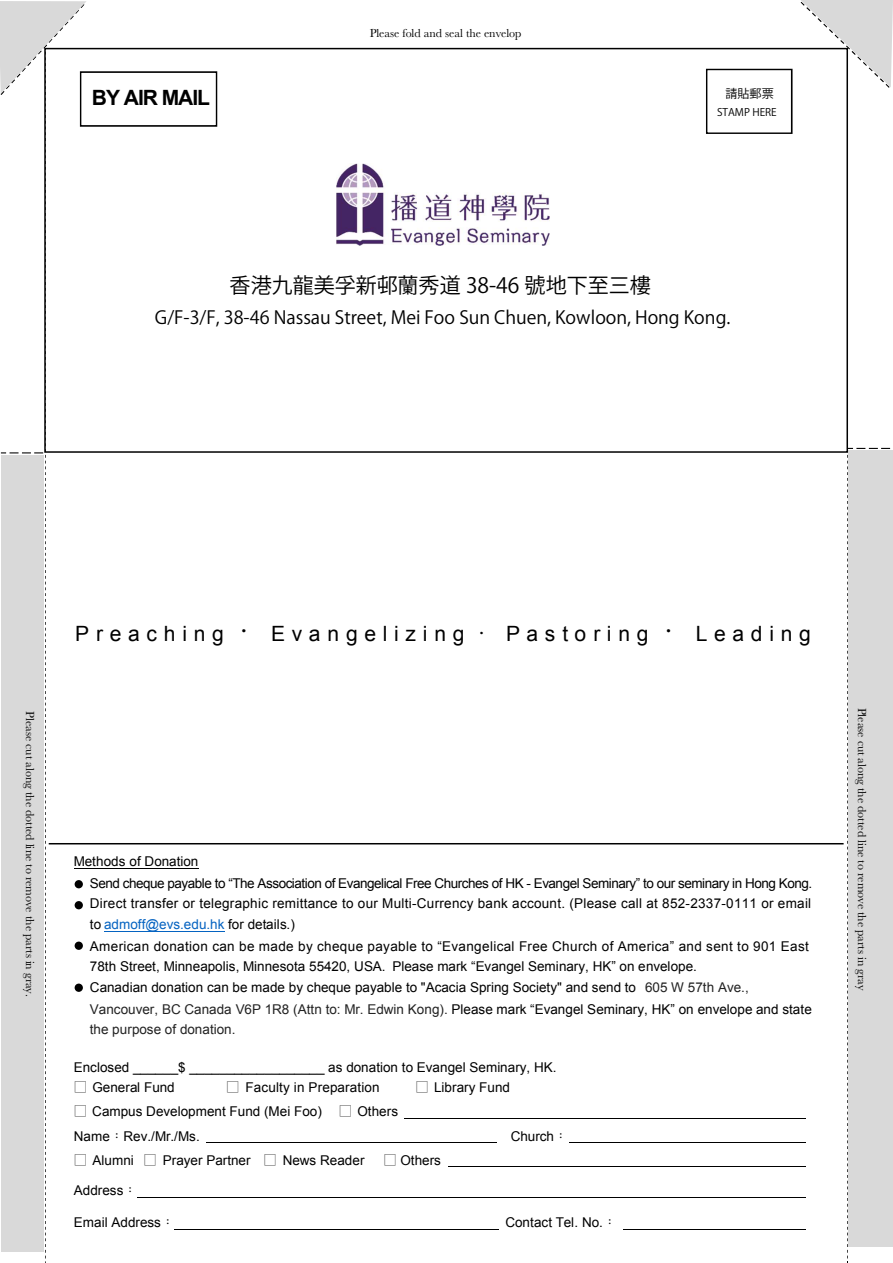
<style>
.page{position:relative;width:893px;height:1263px;background:#fff}
.page>*{position:absolute;margin:0;border:0;box-sizing:border-box;transform-origin:0 0}
.t1{font:21px "Arial";letter-spacing:.315em;color:#000}
.t2{font:21px "Koz Go Pr 6 N";color:#000}
.t3{font:700 21px "Arial";letter-spacing:-.05em;color:#000}
.t4{font:18px "Koz Go Pr 6 N";color:#000}
.t5{font:13.5px/21px "Arial";color:#000}
.t6{font:12px "Baskerville";letter-spacing:-.005em;color:#000}
.t7{font:12px "Koz Go Pr 6 N";color:#000}
.t8{font:10.5px "Koz Go Pr 6 N";color:#000}
.s1{font-family:"Adobe Ming Std";font-weight:300;font-size:27px}
.s2{font-family:"Adobe Ming Std";font-weight:300}
.s3{color:#0563c1}
.s4{color:#222}
</style>
<div class="page">
<hr style="left:104px;top:931px;width:120px;height:1px;background:#0563c1">
<hr style="left:404px;top:1117px;width:402px;height:1px;background:#000">
<hr style="left:569px;top:1142px;width:237px;height:1px;background:#000">
<hr style="left:207px;top:1142px;width:290px;height:1px;background:#000">
<hr style="left:137px;top:1197px;width:669px;height:1px;background:#000">
<hr style="left:623px;top:1229px;width:183px;height:1px;background:#000">
<hr style="left:448px;top:1166px;width:358px;height:1px;background:#000">
<hr style="left:174px;top:1229px;width:325px;height:1px;background:#000">
<svg style="left:0;top:1px;width:217px;height:1262px"></svg>
<svg style="left:800px;top:0;width:93px;height:1263px"></svg>
<svg style="left:706px;top:69px;width:87px;height:65px"></svg>
<img style="left:336px;top:164px;width:213px;height:82px">
<div style="left:44px;top:48px;width:804px;height:405px;border:2px solid #000"></div>
<div style="left:75px;top:942px;width:8px;height:8px;background:#000;border-radius:50%"></div>
<div style="left:75px;top:984px;width:8px;height:8px;background:#000;border-radius:50%"></div>
<div style="left:75px;top:901px;width:8px;height:8px;background:#000;border-radius:50%"></div>
<div style="left:75px;top:880px;width:8px;height:8px;background:#000;border-radius:50%"></div>
<hr style="left:49px;top:843px;width:795px;height:1px;background:#000">
<h1 class="t3" style="left:92px;top:84px;width:120px">BY AIR MAIL</h1>
<p class="t6" style="left:370px;top:26px;width:153px">Please fold and seal the envelop</p>
<p class="t7" style="left:725px;top:86px;width:50px">請貼郵票</p>
<p class="t8" style="left:717px;top:106px;width:61px">STAMP HERE</p>
<h1 class="t2" style="left:230px;top:273px;width:423px">香港九龍美孚新邨蘭秀道 38-46 號地下至三樓</h1>
<h2 class="t4" style="left:155px;top:307px;width:577px">G/F-3/F, 38-46 Nassau Street, Mei Foo Sun Chuen, Kowloon, Hong Kong.</h2>
<h1 class="t1" style="left:75px;top:619px;width:737px">Preaching<span class="s1">．</span> Evangelizing<span class="s2">．</span> Pastoring<span class="s1">．</span> Leading</h1>
<p class="t6" style="left:38px;top:711px;width:287px;rotate:90deg">Please cut along the dotted line to remove the parts in gray.</p>
<p class="t6" style="left:870px;top:708px;width:284px;rotate:90deg">Please cut along the dotted line to remove the parts in gray</p>
<p class="t5" style="left:90px;top:851px;width:724px;text-indent:-16px">Methods of Donation<br>Send cheque payable to “The Association of Evangelical Free Churches of HK - Evangel Seminary” to our seminary in Hong Kong.<br>Direct transfer or telegraphic remittance to our Multi-Currency bank account. (Please call at 852-2337-0111 or email to <span class="s3">admoff@evs.edu.hk</span> for details.)<br>American donation can be made by cheque payable to “Evangelical Free Church of America” and sent to 901 East 78th Street, Minneapolis, Minnesota 55420, USA. Please mark “Evangel Seminary, HK” on envelope.<br>Canadian donation can be made by cheque payable to "Acacia Spring Society" and send to <span class="s4">605 W 57th Ave., Vancouver, BC Canada V6P 1R8 (Attn to: Mr. Edwin Kong).</span> Please mark “Evangel Seminary, HK” on envelope and state <span class="s4">the purpose of donation.</span></p>
<p class="t5" style="left:74px;top:1057px;width:484px">Enclosed ______$ __________________ as donation to Evangel Seminary, HK.</p>
<p class="t5" style="left:74px;top:1077px;width:103px"><span class="s2">□</span> General Fund</p>
<p class="t5" style="left:226px;top:1077px;width:155px"><span class="s2">□</span> Faculty in Preparation</p>
<p class="t5" style="left:415px;top:1077px;width:96px"><span class="s2">□</span> Library Fund</p>
<p class="t5" style="left:74px;top:1101px;width:250px"><span class="s2">□</span> Campus Development Fund (Mei Foo)</p>
<p class="t5" style="left:339px;top:1101px;width:61px"><span class="s2">□</span> Others</p>
<p class="t5" style="left:74px;top:1125px;width:128px">Name<span class="s2">：</span>Rev./Mr./Ms.</p>
<p class="t5" style="left:511px;top:1125px;width:58px">Church<span class="s2">：</span></p>
<p class="t5" style="left:74px;top:1150px;width:292px"><span class="s2">□</span> Alumni <span class="s2">□</span> Prayer Partner <span class="s2">□</span> News Reader</p>
<p class="t5" style="left:383px;top:1150px;width:59px"><span class="s2">□</span> Others</p>
<p class="t5" style="left:74px;top:1180px;width:65px">Address<span class="s2">：</span></p>
<p class="t5" style="left:74px;top:1212px;width:102px">Email Address<span class="s2">：</span></p>
<p class="t5" style="left:505px;top:1212px;width:113px">Contact Tel. No.<span class="s2">：</span></p>
</div>
